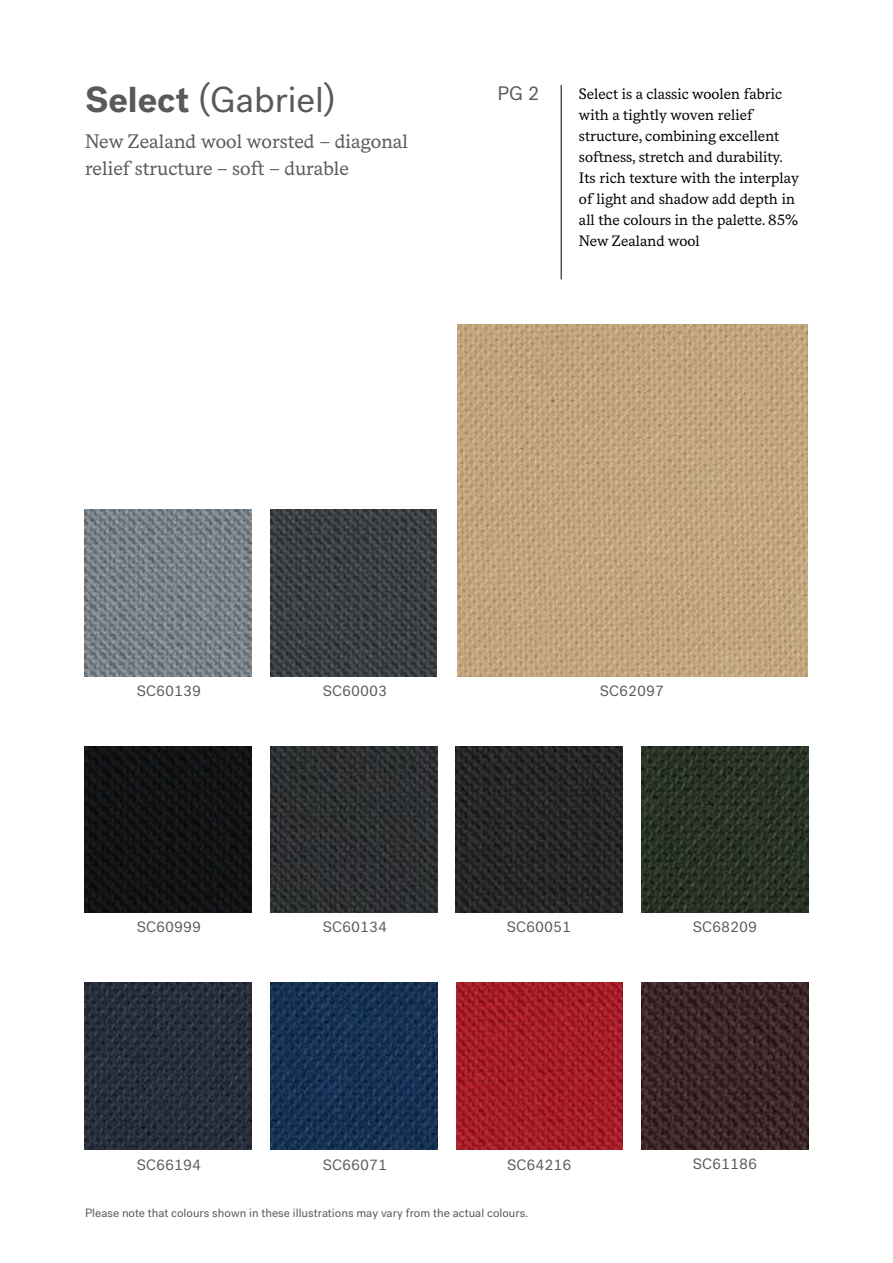
<style>
.page{position:relative;width:893px;height:1263px;background:#fff}
.page>*{position:absolute;margin:0;border:0;box-sizing:border-box;transform-origin:0 0}
.t1{font:36px "Post Grotesk";color:#58595b}
.t2{font:19.5px/27px "Messina Serif";color:#58595b}
.t3{font:19.5px "Post Grotesk";color:#58595b}
.t4{font:15px/21px "Messina Serif";color:#000}
.t5{font:15px "Post Grotesk";color:#58595b}
.t6{font:12px "Post Grotesk";color:#58595b}
.s1{font-weight:700}
</style>
<div class="page">
<hr style="left:561px;top:85px;width:1px;height:194px;background:#000">
<img style="left:456px;top:983px;width:167px;height:166px">
<img style="left:85px;top:746px;width:166px;height:167px">
<img style="left:456px;top:746px;width:166px;height:167px">
<img style="left:641px;top:746px;width:167px;height:167px">
<img style="left:641px;top:983px;width:167px;height:166px">
<img style="left:271px;top:746px;width:166px;height:167px">
<img style="left:85px;top:983px;width:166px;height:166px">
<img style="left:457px;top:324px;width:351px;height:352px">
<img style="left:271px;top:983px;width:167px;height:167px">
<img style="left:270px;top:510px;width:167px;height:166px">
<img style="left:85px;top:510px;width:166px;height:166px">
<h1 class="t1" style="left:85px;top:79px;width:252px"><span class="s1">Select</span> (Gabriel)</h1>
<h2 class="t2" style="left:85px;top:128px;width:324px">New Zealand wool worsted – diagonal relief structure – soft – durable</h2>
<h2 class="t3" style="left:497px;top:82px;width:43px">PG 2</h2>
<p class="t4" style="left:579px;top:84px;width:222px">Select is a classic woolen fabric with a tightly woven relief structure, combining excellent softness, stretch and durability.<br>Its rich texture with the interplay of light and shadow add depth in all the colours in the palette. 85%<br>New Zealand wool</p>
<p class="t5" style="left:137px;top:682px;width:66px">SC60139</p>
<p class="t5" style="left:323px;top:682px;width:66px">SC60003</p>
<p class="t5" style="left:600px;top:682px;width:66px">SC62097</p>
<p class="t5" style="left:137px;top:918px;width:66px">SC60999</p>
<p class="t5" style="left:323px;top:918px;width:66px">SC60134</p>
<p class="t5" style="left:507px;top:918px;width:66px">SC60051</p>
<p class="t5" style="left:693px;top:918px;width:66px">SC68209</p>
<p class="t5" style="left:137px;top:1156px;width:66px">SC66194</p>
<p class="t5" style="left:323px;top:1156px;width:66px">SC66071</p>
<p class="t5" style="left:507px;top:1156px;width:66px">SC64216</p>
<p class="t5" style="left:693px;top:1155px;width:66px">SC61186</p>
<p class="t6" style="left:85px;top:1205px;width:445px">Please note that colours shown in these illustrations may vary from the actual colours.</p>
</div>
